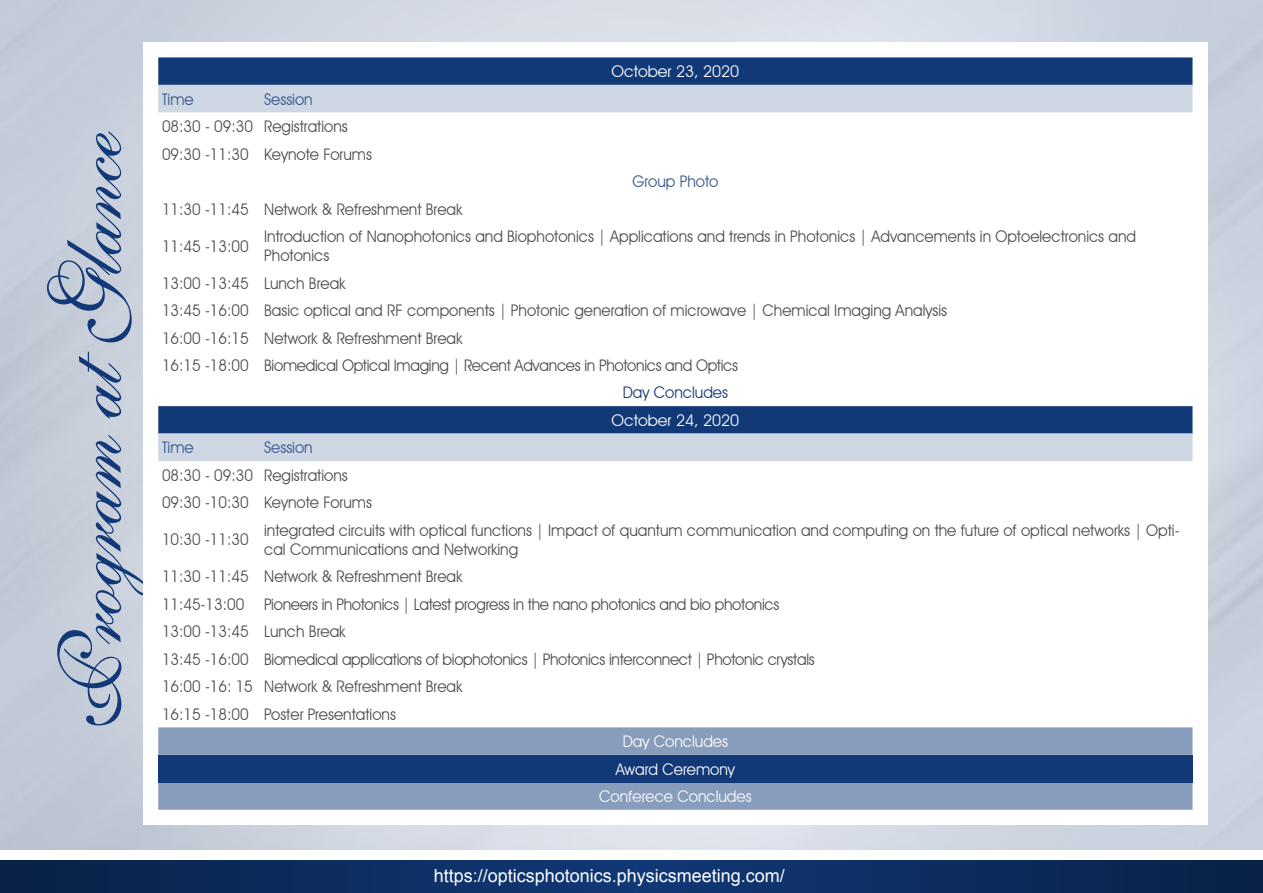
<style>
.page{position:relative;width:1263px;height:893px;background:#fff}
.page>*{position:absolute;margin:0;border:0;box-sizing:border-box;transform-origin:0 0}
.t1{font:87.75px "English 111 Presto BT";color:#113977}
.t2{font:18px "Arial";color:#fff}
.t3{font:16.05px/27.5px "Avant Garde IT Cby BT";color:#4d4d4f;scale:.95 1}
.t4{font:16.05px/27.5px "Avant Garde IT Cby BT";letter-spacing:-.02em;color:#4d4d4f;scale:.95 1}
.t5{font:16.05px/27.5px "Avant Garde IT Cby BT";color:#fff;text-align:center;scale:.95 1}
.t6{font:16.05px "Avant Garde IT Cby BT";color:#35578b;scale:.95 1}
.t7{font:16.05px "Avant Garde IT Cby BT";color:#fff}
.t8{font:16.05px "Avant Garde IT Cby BT";color:#113977;scale:.95 1}
</style>
<div class="page">
<svg style="left:0;top:860px;width:1263px;height:33px;background:#0c2c5d"></svg>
<svg style="left:158px;top:57px;width:1034px;height:28px;background:#163d79"></svg>
<svg style="left:158px;top:85px;width:1034px;height:376px"></svg>
<svg style="left:158px;top:727px;width:1034px;height:83px;background:#879bba"></svg>
<div style="left:158px;top:755px;width:1034px;height:27px;background:#113977"></div>
<h1 class="t1" style="left:38px;top:731px;width:601px;rotate:-90deg">Program atGlance</h1>
<p class="t6" style="left:162px;top:89px;width:35px">Time</p>
<p class="t6" style="left:264px;top:89px;width:53px">Session</p>
<p class="t3" style="left:162px;top:113px;width:222px">08:30 - 09:30 Registrations<br>09:30 -11:30 Keynote Forums</p>
<p class="t7" style="left:611px;top:62px;width:129px">October 23, 2020</p>
<p class="t6" style="left:632px;top:172px;width:92px">Group Photo</p>
<p class="t3" style="left:162px;top:195px;width:318px">11:30 -11:45 Network &amp; Refreshment Break</p>
<p class="t3" style="left:162px;top:232px;width:93px">11:45 -13:00</p>
<p class="t3" style="left:264px;top:227px;width:919px;line-height:19.2px">Introduction of Nanophotonics and Biophotonics | Applications and trends in Photonics | Advancements in Optoelectronics and<br>Photonics</p>
<p class="t3" style="left:162px;top:269px;width:828px">13:00 -13:45 Lunch Break<br>13:45 -16:00 Basic optical and RF components | Photonic generation of microwave | Chemical Imaging Analysis 16:00 -16:15 Network &amp; Refreshment Break<br>16:15 -18:00 Biomedical Optical Imaging | Recent Advances in Photonics and Optics</p>
<p class="t8" style="left:623px;top:383px;width:112px">Day Concludes</p>
<p class="t7" style="left:611px;top:410px;width:129px">October 24, 2020</p>
<p class="t6" style="left:162px;top:438px;width:35px">Time</p>
<p class="t6" style="left:264px;top:438px;width:53px">Session</p>
<p class="t3" style="left:162px;top:461px;width:222px">08:30 - 09:30 Registrations<br>09:30 -10:30 Keynote Forums</p>
<p class="t3" style="left:162px;top:526px;width:93px">10:30 -11:30</p>
<p class="t3" style="left:264px;top:520px;width:965px;line-height:19.2px">integrated circuits with optical functions | Impact of quantum communication and computing on the future of optical networks | Opti&shy;cal Communications and Networking</p>
<p class="t4" style="left:162px;top:563px;width:688px">11:30 -11:45 Network &amp; Refreshment Break<br>11:45-13:00 Pioneers in Photonics | Latest progress in the nano photonics and bio photonics 13:00 -13:45 Lunch Break<br>13:45 -16:00 Biomedical applications of biophotonics | Photonics interconnect | Photonic crystals 16:00 -16: 15 Network &amp; Refreshment Break<br>16:15 -18:00 Poster Presentations</p>
<p class="t5" style="left:599px;top:728px;width:162px">Day Concludes<br>Award Ceremony<br>Conferece Concludes</p>
<p class="t2" style="left:434px;top:864px;width:353px">https://opticsphotonics.physicsmeeting.com/</p>
</div>
